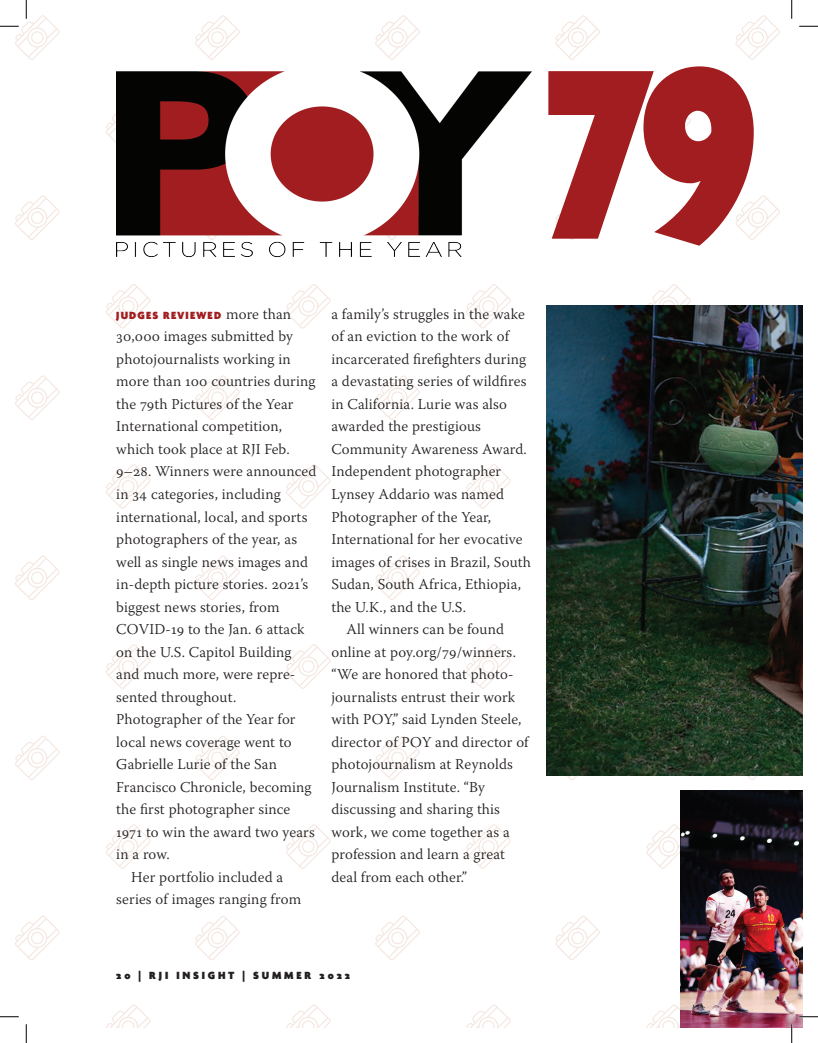
<style>
.page{position:relative;width:818px;height:1043px;background:#fff}
.page>*{position:absolute;margin:0;border:0;box-sizing:border-box;transform-origin:0 0}
.t1{font:900 262.5px "Agenda One";color:#a21d20;scale:.85 1}
.t2{font:300 15px "Warnock Pro";letter-spacing:.01em;color:#231f20}
.t3{font:900 11.25px "Agenda One";letter-spacing:.25em;color:#231f20}
.t4{font:900 11.25px "Agenda One";letter-spacing:.1em;color:#a21d20}
.s1{font-family:"Warnock Pro";font-weight:300;font-size:15px;color:#231f20}
</style>
<div class="page">
<svg style="left:106px;top:114px;width:10px;height:29px"></svg>
<svg style="left:195px;top:15px;width:45px;height:45px"></svg>
<svg style="left:375px;top:15px;width:45px;height:45px"></svg>
<svg style="left:555px;top:15px;width:45px;height:45px"></svg>
<svg style="left:646px;top:104px;width:45px;height:45px"></svg>
<svg style="left:735px;top:15px;width:45px;height:45px"></svg>
<svg style="left:15px;top:195px;width:45px;height:45px"></svg>
<svg style="left:106px;top:284px;width:45px;height:45px"></svg>
<svg style="left:286px;top:284px;width:45px;height:45px"></svg>
<svg style="left:466px;top:284px;width:45px;height:45px"></svg>
<svg style="left:555px;top:195px;width:45px;height:45px"></svg>
<svg style="left:648px;top:284px;width:43px;height:21px"></svg>
<svg style="left:735px;top:195px;width:45px;height:45px"></svg>
<svg style="left:15px;top:375px;width:45px;height:45px"></svg>
<svg style="left:106px;top:464px;width:45px;height:45px"></svg>
<svg style="left:195px;top:375px;width:45px;height:45px"></svg>
<svg style="left:286px;top:464px;width:45px;height:45px"></svg>
<svg style="left:375px;top:375px;width:45px;height:45px"></svg>
<svg style="left:466px;top:464px;width:45px;height:45px"></svg>
<svg style="left:15px;top:555px;width:45px;height:45px"></svg>
<svg style="left:106px;top:644px;width:45px;height:45px"></svg>
<svg style="left:195px;top:555px;width:45px;height:45px"></svg>
<svg style="left:286px;top:644px;width:45px;height:45px"></svg>
<svg style="left:375px;top:555px;width:45px;height:45px"></svg>
<svg style="left:466px;top:644px;width:45px;height:45px"></svg>
<svg style="left:15px;top:736px;width:45px;height:44px"></svg>
<svg style="left:106px;top:824px;width:45px;height:45px"></svg>
<svg style="left:195px;top:736px;width:45px;height:44px"></svg>
<svg style="left:286px;top:824px;width:45px;height:45px"></svg>
<svg style="left:375px;top:735px;width:45px;height:45px"></svg>
<svg style="left:466px;top:824px;width:45px;height:45px"></svg>
<svg style="left:555px;top:775px;width:45px;height:5px"></svg>
<svg style="left:646px;top:824px;width:34px;height:45px"></svg>
<svg style="left:735px;top:775px;width:45px;height:5px"></svg>
<svg style="left:15px;top:916px;width:45px;height:44px"></svg>
<svg style="left:106px;top:1004px;width:45px;height:24px"></svg>
<svg style="left:195px;top:916px;width:45px;height:44px"></svg>
<svg style="left:286px;top:1004px;width:45px;height:24px"></svg>
<svg style="left:375px;top:916px;width:45px;height:44px"></svg>
<svg style="left:466px;top:1004px;width:45px;height:24px"></svg>
<svg style="left:555px;top:916px;width:45px;height:44px"></svg>
<svg style="left:646px;top:1004px;width:45px;height:24px"></svg>
<img style="left:116px;top:71px;width:415px;height:186px">
<img style="left:546px;top:305px;width:256px;height:470px">
<img style="left:680px;top:790px;width:122px;height:237px">
<svg style="left:799px;top:25px;width:19px;height:2px"></svg>
<svg style="left:0;top:1016px;width:19px;height:1px"></svg>
<svg style="left:799px;top:1015px;width:19px;height:2px"></svg>
<svg style="left:0;top:0;width:60px;height:60px"></svg>
<svg style="left:25px;top:1024px;width:2px;height:18px"></svg>
<svg style="left:791px;top:0;width:1px;height:19px"></svg>
<svg style="left:790px;top:1024px;width:2px;height:18px"></svg>
<h1 class="t1" style="left:546px;top:-45px;width:251px">79</h1>
<p class="t4" style="left:116px;top:309px;width:176px">JUDGES REVIEWED <span class="s1">more than</span></p>
<p class="t2" style="left:116px;top:327px;width:178px">30,000 images submitted by</p>
<p class="t2" style="left:116px;top:350px;width:176px">photojournalists working in</p>
<p class="t2" style="left:116px;top:372px;width:201px">more than 100 countries during</p>
<p class="t2" style="left:116px;top:395px;width:179px">the 79th Pictures of the Year</p>
<p class="t2" style="left:116px;top:417px;width:167px">International competition,</p>
<p class="t2" style="left:116px;top:440px;width:175px">which took place at RJI Feb.</p>
<p class="t2" style="left:116px;top:462px;width:201px">9–28. Winners were announced</p>
<p class="t2" style="left:116px;top:485px;width:166px">in 34 categories, including</p>
<p class="t2" style="left:116px;top:507px;width:193px">international, local, and sports</p>
<p class="t2" style="left:116px;top:530px;width:182px">photographers of the year, as</p>
<p class="t2" style="left:116px;top:552px;width:193px">well as single news images and</p>
<p class="t2" style="left:116px;top:575px;width:193px">in-depth picture stories. 2021’s</p>
<p class="t2" style="left:116px;top:597px;width:165px">biggest news stories, from</p>
<p class="t2" style="left:116px;top:620px;width:190px">COVID-19 to the Jan. 6 attack</p>
<p class="t2" style="left:116px;top:642px;width:177px">on the U.S. Capitol Building</p>
<p class="t2" style="left:116px;top:665px;width:181px">and much more, were repre-</p>
<p class="t2" style="left:116px;top:687px;width:121px">sented throughout.</p>
<p class="t2" style="left:116px;top:710px;width:181px">Photographer of the Year for</p>
<p class="t2" style="left:116px;top:732px;width:177px">local news coverage went to</p>
<p class="t2" style="left:116px;top:755px;width:162px">Gabrielle Lurie of the San</p>
<p class="t2" style="left:116px;top:777px;width:197px">Francisco Chronicle, becoming</p>
<p class="t2" style="left:116px;top:800px;width:175px">the first photographer since</p>
<p class="t2" style="left:116px;top:822px;width:200px">1971 to win the award two years</p>
<p class="t2" style="left:116px;top:845px;width:55px">in a row.</p>
<p class="t2" style="left:131px;top:867px;width:153px">Her portfolio included a</p>
<p class="t2" style="left:116px;top:890px;width:186px">series of images ranging from</p>
<p class="t2" style="left:331px;top:305px;width:195px">a family’s struggles in the wake</p>
<p class="t2" style="left:331px;top:327px;width:179px">of an eviction to the work of</p>
<p class="t2" style="left:331px;top:350px;width:196px">incarcerated firefighters during</p>
<p class="t2" style="left:331px;top:372px;width:196px">a devastating series of wildfires</p>
<p class="t2" style="left:331px;top:395px;width:177px">in California. Lurie was also</p>
<p class="t2" style="left:331px;top:417px;width:151px">awarded the prestigious</p>
<p class="t2" style="left:331px;top:440px;width:197px">Community Awareness Award.</p>
<p class="t2" style="left:331px;top:462px;width:171px">Independent photographer</p>
<p class="t2" style="left:331px;top:485px;width:174px">Lynsey Addario was named</p>
<p class="t2" style="left:331px;top:507px;width:161px">Photographer of the Year,</p>
<p class="t2" style="left:331px;top:530px;width:193px">International for her evocative</p>
<p class="t2" style="left:331px;top:552px;width:201px">images of crises in Brazil, South</p>
<p class="t2" style="left:331px;top:575px;width:191px">Sudan, South Africa, Ethiopia,</p>
<p class="t2" style="left:331px;top:597px;width:136px">the U.K., and the U.S.</p>
<p class="t2" style="left:346px;top:620px;width:159px">All winners can be found</p>
<p class="t2" style="left:331px;top:642px;width:186px">online at poy.org/79/winners.</p>
<p class="t2" style="left:331px;top:665px;width:183px">“We are honored that photo-</p>
<p class="t2" style="left:331px;top:687px;width:185px">journalists entrust their work</p>
<p class="t2" style="left:331px;top:710px;width:191px">with POY,” said Lynden Steele,</p>
<p class="t2" style="left:331px;top:732px;width:199px">director of POY and director of</p>
<p class="t2" style="left:331px;top:755px;width:183px">photojournalism at Reynolds</p>
<p class="t2" style="left:331px;top:777px;width:155px">Journalism Institute. “By</p>
<p class="t2" style="left:331px;top:800px;width:170px">discussing and sharing this</p>
<p class="t2" style="left:331px;top:822px;width:180px">work, we come together as a</p>
<p class="t2" style="left:331px;top:845px;width:175px">profession and learn a great</p>
<p class="t2" style="left:331px;top:867px;width:137px">deal from each other.”</p>
<p class="t3" style="left:116px;top:969px;width:235px">20 | RJI INSIGHT | SUMMER 2022</p>
</div>
